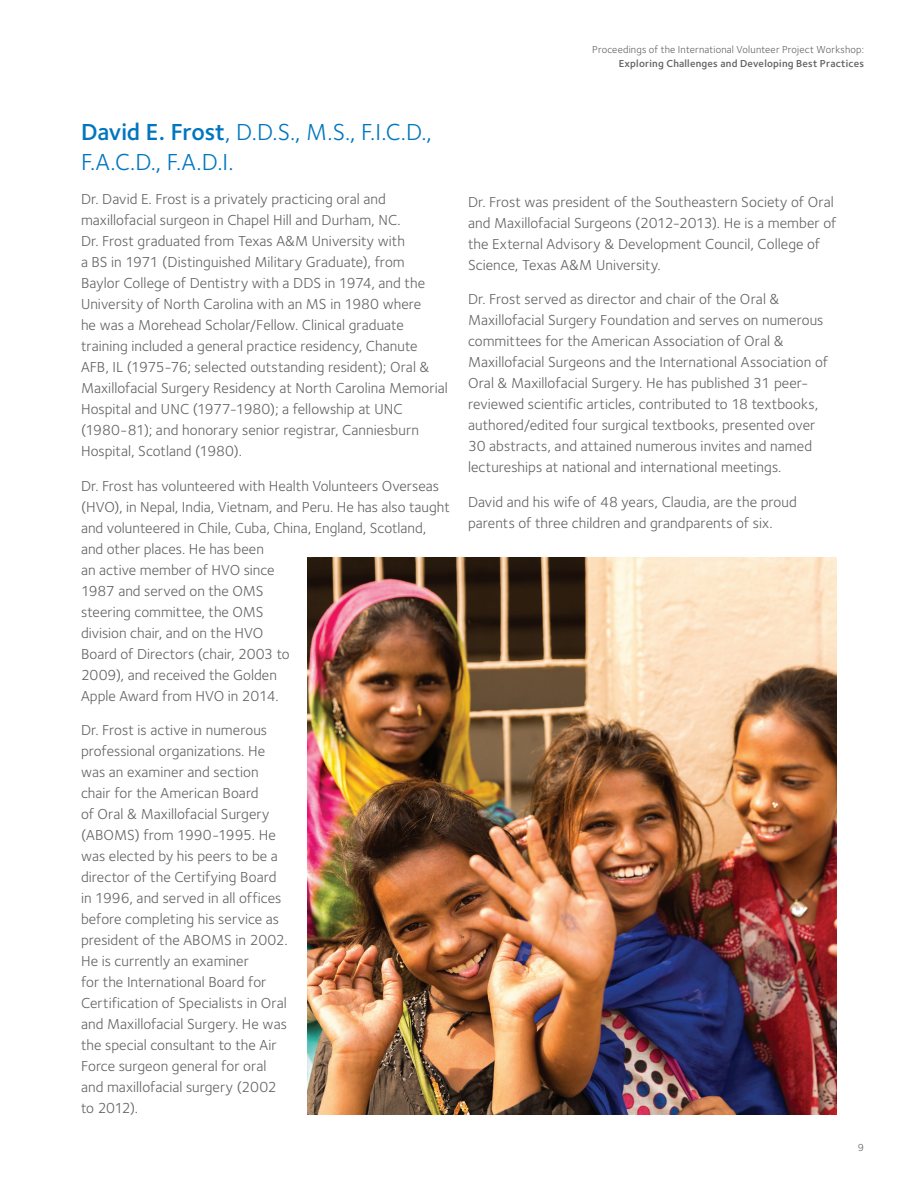
<style>
.page{position:relative;width:918px;height:1188px;background:#fff}
.page>*{position:absolute;margin:0;border:0;box-sizing:border-box;transform-origin:0 0}
.Head_1{font:24px/30px "Foundry Sterling";color:#0076be}
.Body{font:15px/21px "Foundry Sterling";letter-spacing:.005em;color:#636366}
.t1{font:10.5px "Foundry Sterling";letter-spacing:.015em;color:#636366}
.t2{font:600 10.5px "Foundry Sterling";letter-spacing:.02em;color:#636366}
.s1{font-weight:600}
</style>
<div class="page">
<img style="left:308px;top:557px;width:529px;height:558px">
<p class="t1" style="left:592px;top:42px;width:273px">Proceedings of the International Volunteer Project Workshop:</p>
<p class="t2" style="left:619px;top:56px;width:247px">Exploring Challenges and Developing Best Practices</p>
<p class="Head_1" style="left:81px;top:116px;width:352px"><span class="s1">David E. Frost</span>, D.D.S., M.S., F.I.C.D.,<br>F.A.C.D., F.A.D.I.</p>
<p class="Body" style="left:81px;top:188px;width:368px">Dr. David E. Frost is a privately practicing oral and maxillofacial surgeon in Chapel Hill and Durham, NC.<br>Dr. Frost graduated from Texas A&amp;M University with<br>a BS in 1971 (Distinguished Military Graduate), from<br>Baylor College of Dentistry with a DDS in 1974, and the University of North Carolina with an MS in 1980 where<br>he was a Morehead Scholar/Fellow. Clinical graduate training included a general practice residency, Chanute AFB, IL (1975-76; selected outstanding resident); Oral &amp; Maxillofacial Surgery Residency at North Carolina Memorial Hospital and UNC (1977-1980); a fellowship at UNC (1980-81); and honorary senior registrar, Canniesburn Hospital, Scotland (1980).</p>
<p class="Body" style="left:81px;top:475px;width:371px">Dr. Frost has volunteered with Health Volunteers Overseas (HVO), in Nepal, India, Vietnam, and Peru. He has also taught and volunteered in Chile, Cuba, China, England, Scotland, and other places. He has been<br>an active member of HVO since<br>1987 and served on the OMS<br>steering committee, the OMS<br>division chair, and on the HVO<br>Board of Directors (chair, 2003 to<br>2009), and received the Golden<br>Apple Award from HVO in 2014.</p>
<p class="Body" style="left:81px;top:719px;width:208px">Dr. Frost is active in numerous professional organizations. He was an examiner and section chair for the American Board<br>of Oral &amp; Maxillofacial Surgery (ABOMS) from 1990-1995. He was elected by his peers to be a director of the Certifying Board in 1996, and served in all offices before completing his service as president of the ABOMS in 2002.<br>He is currently an examiner<br>for the International Board for<br>Certification of Specialists in Oral and Maxillofacial Surgery. He was the special consultant to the Air<br>Force surgeon general for oral and maxillofacial surgery (2002 to 2012).</p>
<p class="Body" style="left:468px;top:191px;width:370px">Dr. Frost was president of the Southeastern Society of Oral and Maxillofacial Surgeons (2012-2013). He is a member of the External Advisory &amp; Development Council, College of Science, Texas A&amp;M University.</p>
<p class="Body" style="left:468px;top:288px;width:362px">Dr. Frost served as director and chair of the Oral &amp; Maxillofacial Surgery Foundation and serves on numerous committees for the American Association of Oral &amp; Maxillofacial Surgeons and the International Association of Oral &amp; Maxillofacial Surgery. He has published 31 peer&shy;reviewed scientific articles, contributed to 18 textbooks, authored/edited four surgical textbooks, presented over 30 abstracts, and attained numerous invites and named lectureships at national and international meetings.</p>
<p class="Body" style="left:468px;top:491px;width:331px">David and his wife of 48 years, Claudia, are the proud parents of three children and grandparents of six.</p>
<p class="t1" style="left:858px;top:1140px;width:8px">9</p>
</div>
